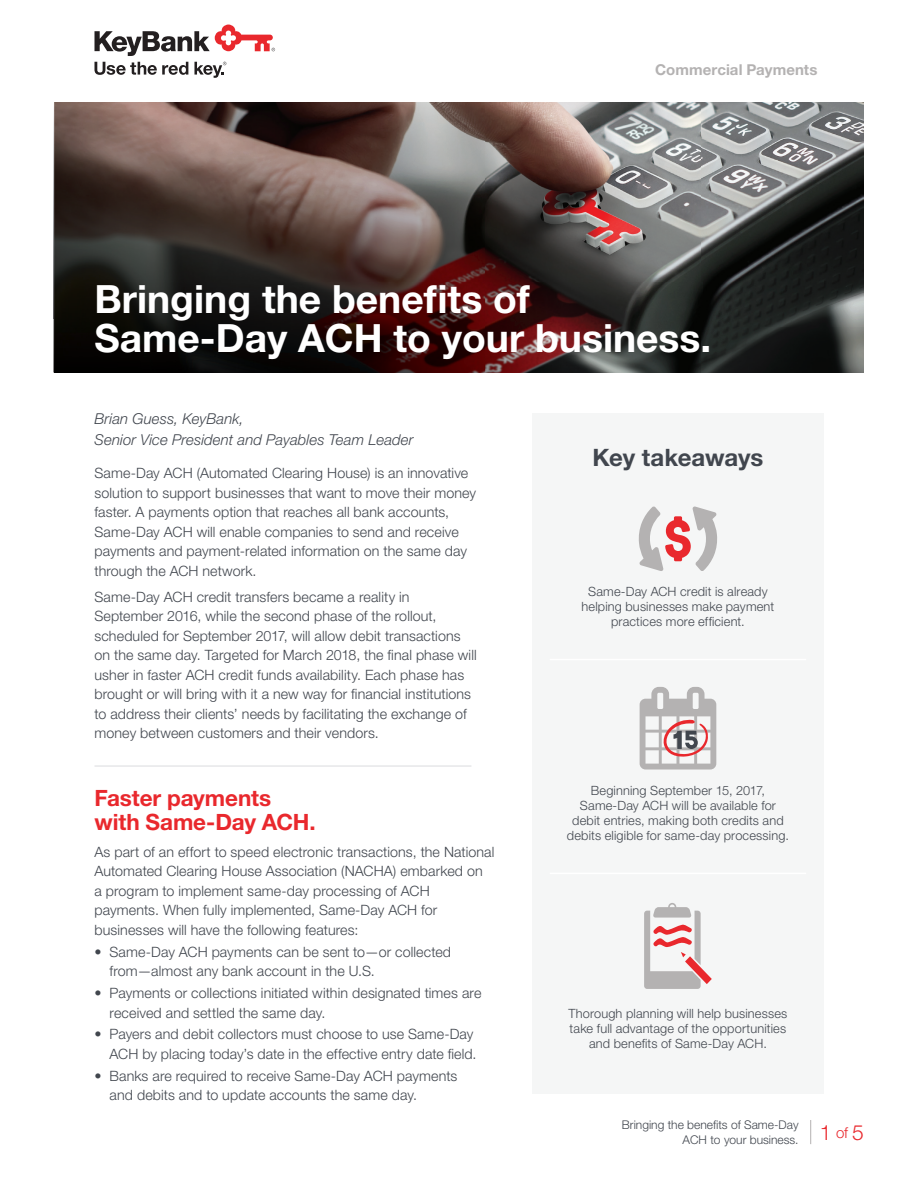
<style>
.page{position:relative;width:918px;height:1188px;background:#fff}
.page>*{position:absolute;margin:0;border:0;box-sizing:border-box;transform-origin:0 0}
.t1{font:700 39px/39px "Helvetica Neue LT Std";color:#fff}
.t2{font:700 24px "Helvetica Neue LT Std";letter-spacing:-.005em;color:#41464e}
.t3{font:700 22.5px/24px "Helvetica Neue LT Std";letter-spacing:-.005em;color:#e9282d}
.t4{font:300 21px "Helvetica Neue LT Std";color:#e9282d}
.t5{font:italic 300 15px/21px "Helvetica Neue LT Std";letter-spacing:.005em;color:#41464e}
.t6{font:700 15px "Helvetica Neue LT Std";letter-spacing:.005em;color:#b4b2b2}
.t7{font:300 14.25px/19.5px "Helvetica Neue LT Std";letter-spacing:.01em;color:#41464e}
.t8{font:300 12.75px/15px "Helvetica Neue LT Std";letter-spacing:.015em;color:#41464e;text-align:center}
.t9{font:300 12px/15px "Helvetica Neue LT Std";color:#41464e;text-align:right}
.s1{font-size:15px}
</style>
<div class="page">
<div style="left:532px;top:413px;width:292px;height:681px;background:#f5f6f6"></div>
<img style="left:55px;top:103px;width:808px;height:215px">
<hr style="left:94px;top:765px;width:377px;height:2px;background:#e6e7e9">
<hr style="left:550px;top:659px;width:256px;height:1px;background:#fff">
<img style="left:53px;top:318px;width:810px;height:55px">
<img style="left:53px;top:103px;width:2px;height:216px">
<hr style="left:550px;top:873px;width:256px;height:1px;background:#fff">
<svg style="left:94px;top:62px;width:94px;height:13px"></svg>
<svg style="left:94px;top:25px;width:181px;height:31px"></svg>
<svg style="left:194px;top:62px;width:32px;height:16px"></svg>
<svg style="left:810px;top:1120px;width:1px;height:24px"></svg>
<svg style="left:638px;top:506px;width:79px;height:65px"></svg>
<svg style="left:640px;top:687px;width:76px;height:83px"></svg>
<svg style="left:644px;top:903px;width:68px;height:86px"></svg>
<p class="t6" style="left:655px;top:60px;width:164px">Commercial Payments</p>
<h1 class="t1" style="left:94px;top:278px;width:618px">Bringing the benefits of<br>Same-Day ACH to your business.</h1>
<p class="t5" style="left:94px;top:408px;width:321px">Brian Guess, KeyBank,<br>Senior Vice President and Payables Team Leader</p>
<p class="t7" style="left:94px;top:463px;width:383px">Same-Day ACH (Automated Clearing House) is an innovative solution to support businesses that want to move their money faster. A payments option that reaches all bank accounts, Same-Day ACH will enable companies to send and receive payments and payment-related information on the same day through the ACH network.</p>
<p class="t7" style="left:94px;top:587px;width:384px">Same-Day ACH credit transfers became a reality in September 2016, while the second phase of the rollout, scheduled for September 2017, will allow debit transactions on the same day. Targeted for March 2018, the final phase will usher in faster ACH credit funds availability. Each phase has brought or will bring with it a new way for financial institutions to address their clients’ needs by facilitating the exchange of money between customers and their vendors.</p>
<h3 class="t3" style="left:94px;top:786px;width:223px">Faster payments with Same-Day ACH.</h3>
<p class="t7" style="left:94px;top:842px;width:402px">As part of an effort to speed electronic transactions, the National Automated Clearing House Association (NACHA) embarked on<br>a program to implement same-day processing of ACH payments. When fully implemented, Same-Day ACH for businesses will have the following features:</p>
<p class="t7" style="left:110px;top:941px;width:343px;text-indent:-15px">• Same-Day ACH payments can be sent to—or collected from—almost any bank account in the U.S.</p>
<p class="t7" style="left:110px;top:983px;width:373px;text-indent:-15px">• Payments or collections initiated within designated times are received and settled the same day.</p>
<p class="t7" style="left:94px;top:1024px;width:384px;text-align:right">• Payers and debit collectors must choose to use Same-Day<br>ACH by placing today’s date in the effective entry date field.</p>
<p class="t7" style="left:110px;top:1066px;width:349px;text-indent:-15px">• Banks are required to receive Same-Day ACH payments and debits and to update accounts the same day.</p>
<h2 class="t2" style="left:592px;top:442px;width:172px">Key takeaways</h2>
<p class="t8" style="left:582px;top:584px;width:194px">Same-Day ACH credit is already helping businesses make payment practices more efficient.</p>
<p class="t8" style="left:567px;top:783px;width:224px">Beginning September 15, 2017, Same-Day ACH will be available for debit entries, making both credits and debits eligible for same-day processing.</p>
<p class="t8" style="left:568px;top:1005px;width:220px">Thorough planning will help businesses take full advantage of the opportunities and benefits of Same-Day ACH.</p>
<p class="t9" style="left:622px;top:1117px;width:178px">Bringing the benefits of Same-Day<br>ACH to your business.</p>
<h3 class="t4" style="left:820px;top:1119px;width:46px">1 <span class="s1">of</span> 5</h3>
</div>
